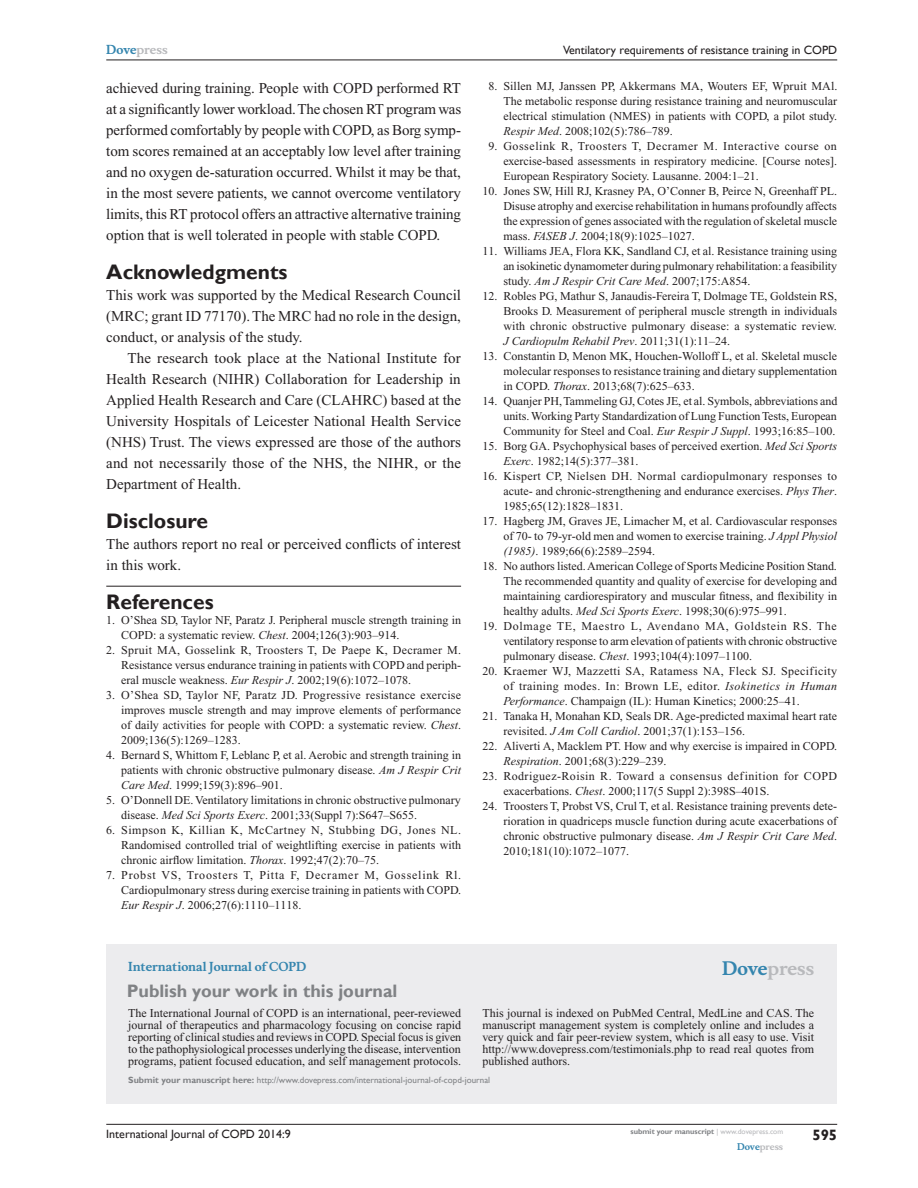
<style>
.page{position:relative;width:918px;height:1188px;background:#fff}
.page>*{position:absolute;margin:0;border:0;box-sizing:border-box;transform-origin:0 0}
.RefH{font:700 21px "Gill Sans";color:#231f20}
.PromBx-H1{font:700 18px "Gill Sans";color:#808285}
.PromBx-Brand{font:700 18px "Musee";color:#b8b9bc}
.TxF{font:15px/21px "Times New Roman";color:#231f20;text-align:justify}
.Tx{font:15px/21px "Times New Roman";letter-spacing:.005em;color:#231f20;text-align:justify}
.t1{font:700 15px "Gill Sans";color:#231f20}
.RefNL2{font:12px/15px "Times New Roman";color:#231f20;text-align:justify}
.RefNL1{font:12px/15px "Times New Roman";color:#231f20;text-align:justify}
.PromBx-Tx{font:12px/12px "Times New Roman";color:#231f20;text-align:justify}
.RefNL2-2{font:12px/15px "Times New Roman";letter-spacing:.035em;color:#231f20}
.t2{font:12px "Gill Sans";color:#231f20}
.PromBx-JrnlName{font:700 12px "Musee";color:#3485ae}
.t3{font:700 12px "Musee";color:#b8b9bc}
.PromBx-SubmitMssWebA{font:9px "Gill Sans";color:#808285}
.t4{font:700 9px "Musee";color:#b8b9bc}
.t5{font:700 7.5px "Gill Sans";color:#808285}
.s1{color:#3485ae}
.s2{font-style:italic}
.s3{font-weight:700}
.s4{font-weight:400;color:#b8b9bc}
</style>
<div class="page">
<div style="left:106px;top:944px;width:731px;height:159px;background:#ececee"></div>
<hr style="left:106px;top:1124px;width:731px;height:1px;background:#231f20">
<hr style="left:106px;top:60px;width:731px;height:1px;background:#231f20">
<hr style="left:106px;top:586px;width:355px;height:1px;background:#231f20">
<p class="t3" style="left:106px;top:43px;width:63px"><span class="s1">Dove</span>press</p>
<p class="t2" style="left:563px;top:43px;width:276px">Ventilatory requirements of resistance training in COPD</p>
<p class="TxF" style="left:106px;top:77px;width:356px">achieved during training. People with COPD performed RT at a significantly lower workload. The chosen RT program was performed comfortably by people with COPD, as Borg symp&shy;tom scores remained at an acceptably low level after training and no oxygen de-saturation occurred. Whilst it may be that, in the most severe patients, we cannot overcome ventilatory limits, this RT protocol offers an attractive alternative training option that is well tolerated in people with stable COPD.</p>
<h1 class="RefH" style="left:106px;top:259px;width:183px">Acknowledgments</h1>
<p class="TxF" style="left:106px;top:285px;width:356px">This work was supported by the Medical Research Council (MRC; grant ID 77170). The MRC had no role in the design, conduct, or analysis of the study.</p>
<p class="Tx" style="left:106px;top:348px;width:356px;text-indent:21px">The research took place at the National Institute for Health Research (NIHR) Collaboration for Leadership in Applied Health Research and Care (CLAHRC) based at the University Hospitals of Leicester National Health Service (NHS) Trust. The views expressed are those of the authors and not necessarily those of the NHS, the NIHR, or the Department of Health.</p>
<h1 class="RefH" style="left:106px;top:508px;width:103px">Disclosure</h1>
<p class="TxF" style="left:106px;top:534px;width:356px">The authors report no real or perceived conflicts of interest in this work.</p>
<p class="RefH" style="left:106px;top:589px;width:109px">References</p>
<p class="RefNL1" style="left:121px;top:613px;width:341px;text-indent:-15px">1. O’Shea SD, Taylor NF, Paratz J. Peripheral muscle strength training in<br>COPD: a systematic review. <span class="s2">Chest</span>. 2004;126(3):903–914.</p>
<p class="RefNL1" style="left:121px;top:643px;width:341px;text-indent:-15px">2. Spruit MA, Gosselink R, Troosters T, De Paepe K, Decramer M.<br>Resistance versus endurance training in patients with COPD and periph&shy;eral muscle weakness. <span class="s2">Eur Respir J</span>. 2002;19(6):1072–1078.</p>
<p class="RefNL1" style="left:121px;top:688px;width:341px;text-indent:-15px">3. O’Shea SD, Taylor NF, Paratz JD. Progressive resistance exercise improves muscle strength and may improve elements of performance of daily activities for people with COPD: a systematic review. <span class="s2">Chest</span>.<br>2009;136(5):1269–1283.</p>
<p class="RefNL1" style="left:121px;top:748px;width:341px;text-indent:-15px">4. Bernard S, Whittom F, Leblanc P, et al. Aerobic and strength training in patients with chronic obstructive pulmonary disease. <span class="s2">Am J Respir Crit Care Med</span>. 1999;159(3):896–901.</p>
<p class="RefNL1" style="left:121px;top:793px;width:341px;text-indent:-15px">5. O’Donnell DE. Ventilatory limitations in chronic obstructive pulmonary disease. <span class="s2">Med Sci Sports Exerc</span>. 2001;33(Suppl 7):S647–S655.</p>
<p class="RefNL1" style="left:121px;top:823px;width:341px;text-indent:-15px">6. Simpson K, Killian K, McCartney N, Stubbing DG, Jones NL.<br>Randomised controlled trial of weightlifting exercise in patients with chronic airflow limitation. <span class="s2">Thorax</span>. 1992;47(2):70–75.</p>
<p class="RefNL1" style="left:121px;top:868px;width:342px;text-indent:-15px">7. Probst VS, Troosters T, Pitta F, Decramer M, Gosselink Rl.<br>Cardiopulmonary stress during exercise training in patients with COPD.<br><span class="s2">Eur Respir J</span>. 2006;27(6):1110–1118.</p>
<p class="RefNL2" style="left:503px;top:79px;width:336px;text-indent:-15px">8. Sillen MJ, Janssen PP, Akkermans MA, Wouters EF, Wpruit MAl.<br>The metabolic response during resistance training and neuromuscular electrical stimulation (NMES) in patients with COPD, a pilot study.<br><span class="s2">Respir Med</span>. 2008;102(5):786–789.</p>
<p class="RefNL2" style="left:503px;top:139px;width:335px;text-indent:-15px">9. Gosselink R, Troosters T, Decramer M. Interactive course on exercise-based assessments in respiratory medicine. [Course notes].<br>European Respiratory Society. Lausanne. 2004:1–21.</p>
<p class="RefNL2" style="left:503px;top:184px;width:335px;text-indent:-21px">10. Jones SW, Hill RJ, Krasney PA, O’Conner B, Peirce N, Greenhaff PL.<br>Disuse atrophy and exercise rehabilitation in humans profoundly affects the expression of genes associated with the regulation of skeletal muscle mass. <span class="s2">FASEB J</span>. 2004;18(9):1025–1027.</p>
<p class="RefNL2" style="left:503px;top:244px;width:335px;text-indent:-21px">11. Williams JEA, Flora KK, Sandland CJ, et al. Resistance training using an isokinetic dynamometer during pulmonary rehabilitation: a feasibility study. <span class="s2">Am J Respir Crit Care Med</span>. 2007;175:A854.</p>
<p class="RefNL2" style="left:503px;top:289px;width:335px;text-indent:-21px">12. Robles PG, Mathur S, Janaudis-Fereira T, Dolmage TE, Goldstein RS, Brooks D. Measurement of peripheral muscle strength in individuals with chronic obstructive pulmonary disease: a systematic review.<br><span class="s2">J Cardiopulm Rehabil Prev</span>. 2011;31(1):11–24.</p>
<p class="RefNL2" style="left:503px;top:349px;width:335px;text-indent:-21px">13. Constantin D, Menon MK, Houchen-Wolloff L, et al. Skeletal muscle molecular responses to resistance training and dietary supplementation in COPD. <span class="s2">Thorax</span>. 2013;68(7):625–633.</p>
<p class="RefNL2" style="left:503px;top:394px;width:335px;text-indent:-21px">14. Quanjer PH, Tammeling GJ, Cotes JE, et al. Symbols, abbreviations and units. Working Party Standardization of Lung Function Tests, European Community for Steel and Coal. <span class="s2">Eur Respir J Suppl</span>. 1993;16:85–100.</p>
<p class="RefNL2" style="left:503px;top:439px;width:335px;text-indent:-21px">15. Borg GA. Psychophysical bases of perceived exertion. <span class="s2">Med Sci Sports<br>Exerc</span>. 1982;14(5):377–381.</p>
<p class="RefNL2" style="left:503px;top:469px;width:335px;text-indent:-21px">16. Kispert CP, Nielsen DH. Normal cardiopulmonary responses to acute- and chronic-strengthening and endurance exercises. <span class="s2">Phys Ther</span>.<br>1985;65(12):1828–1831.</p>
<p class="RefNL2" style="left:503px;top:514px;width:335px;text-indent:-21px">17. Hagberg JM, Graves JE, Limacher M, et al. Cardiovascular responses of 70- to 79-yr-old men and women to exercise training. <span class="s2">J Appl Physiol (1985)</span>. 1989;66(6):2589–2594.</p>
<p class="RefNL2" style="left:503px;top:559px;width:335px;text-indent:-21px">18. No authors listed. American College of Sports Medicine Position Stand.<br>The recommended quantity and quality of exercise for developing and maintaining cardiorespiratory and muscular fitness, and flexibility in healthy adults. <span class="s2">Med Sci Sports Exerc</span>. 1998;30(6):975–991.</p>
<p class="RefNL2" style="left:503px;top:619px;width:335px;text-indent:-21px">19. Dolmage TE, Maestro L, Avendano MA, Goldstein RS. The ventilatory response to arm elevation of patients with chronic obstructive pulmonary disease. <span class="s2">Chest</span>. 1993;104(4):1097–1100.</p>
<p class="RefNL2" style="left:503px;top:664px;width:335px;text-indent:-21px">20. Kraemer WJ, Mazzetti SA, Ratamess NA, Fleck SJ. Specificity of training modes. In: Brown LE, editor. <span class="s2">Isokinetics in Human Performance</span>. Champaign (IL): Human Kinetics; 2000:25–41.</p>
<p class="RefNL2" style="left:503px;top:709px;width:335px;text-indent:-21px">21. Tanaka H, Monahan KD, Seals DR. Age-predicted maximal heart rate revisited. <span class="s2">J Am Coll Cardiol</span>. 2001;37(1):153–156.</p>
<p class="RefNL2" style="left:503px;top:739px;width:335px;text-indent:-21px">22. Aliverti A, Macklem PT. How and why exercise is impaired in COPD.<br><span class="s2">Respiration</span>. 2001;68(3):229–239.</p>
<p class="RefNL2-2" style="left:503px;top:769px;width:335px;text-indent:-21px">23. Rodriguez-Roisin R. Toward a consensus definition for COPD exacerbations. <span class="s2">Chest</span>. 2000;117(5 Suppl 2):398S–401S.</p>
<p class="RefNL2" style="left:503px;top:799px;width:335px;text-indent:-21px">24. Troosters T, Probst VS, Crul T, et al. Resistance training prevents dete&shy;rioration in quadriceps muscle function during acute exacerbations of chronic obstructive pulmonary disease. <span class="s2">Am J Respir Crit Care Med</span>.<br>2010;181(10):1072–1077.</p>
<p class="PromBx-JrnlName" style="left:128px;top:959px;width:180px">International Journal of COPD</p>
<p class="PromBx-H1" style="left:127px;top:980px;width:272px">Publish your work in this journal</p>
<p class="PromBx-Brand" style="left:722px;top:958px;width:94px"><span class="s1">Dove</span>press</p>
<p class="PromBx-Tx" style="left:128px;top:1007px;width:334px">The International Journal of COPD is an international, peer-reviewed journal of therapeutics and pharmacology focusing on concise rapid reporting of clinical studies and reviews in COPD. Special focus is given to the pathophysiological processes underlying the disease, intervention programs, patient focused education, and self management protocols.</p>
<p class="PromBx-Tx" style="left:482px;top:1007px;width:333px">This journal is indexed on PubMed Central, MedLine and CAS. The manuscript management system is completely online and includes a very quick and fair peer-review system, which is all easy to use. Visit http://www.dovepress.com/testimonials.php to read real quotes from published authors.</p>
<p class="PromBx-SubmitMssWebA" style="left:128px;top:1075px;width:363px"><span class="s3">Submit your manuscript here:</span> http://www.dovepress.com/international-journal-of-copd-journal</p>
<p class="t2" style="left:106px;top:1127px;width:186px">International Journal of COPD 2014:9</p>
<p class="t5" style="left:631px;top:1127px;width:154px">submit your manuscript <span class="s4">| www.dovepress.com</span></p>
<p class="t4" style="left:737px;top:1141px;width:48px"><span class="s1">Dove</span>press</p>
<p class="t1" style="left:812px;top:1126px;width:26px">595</p>
</div>
